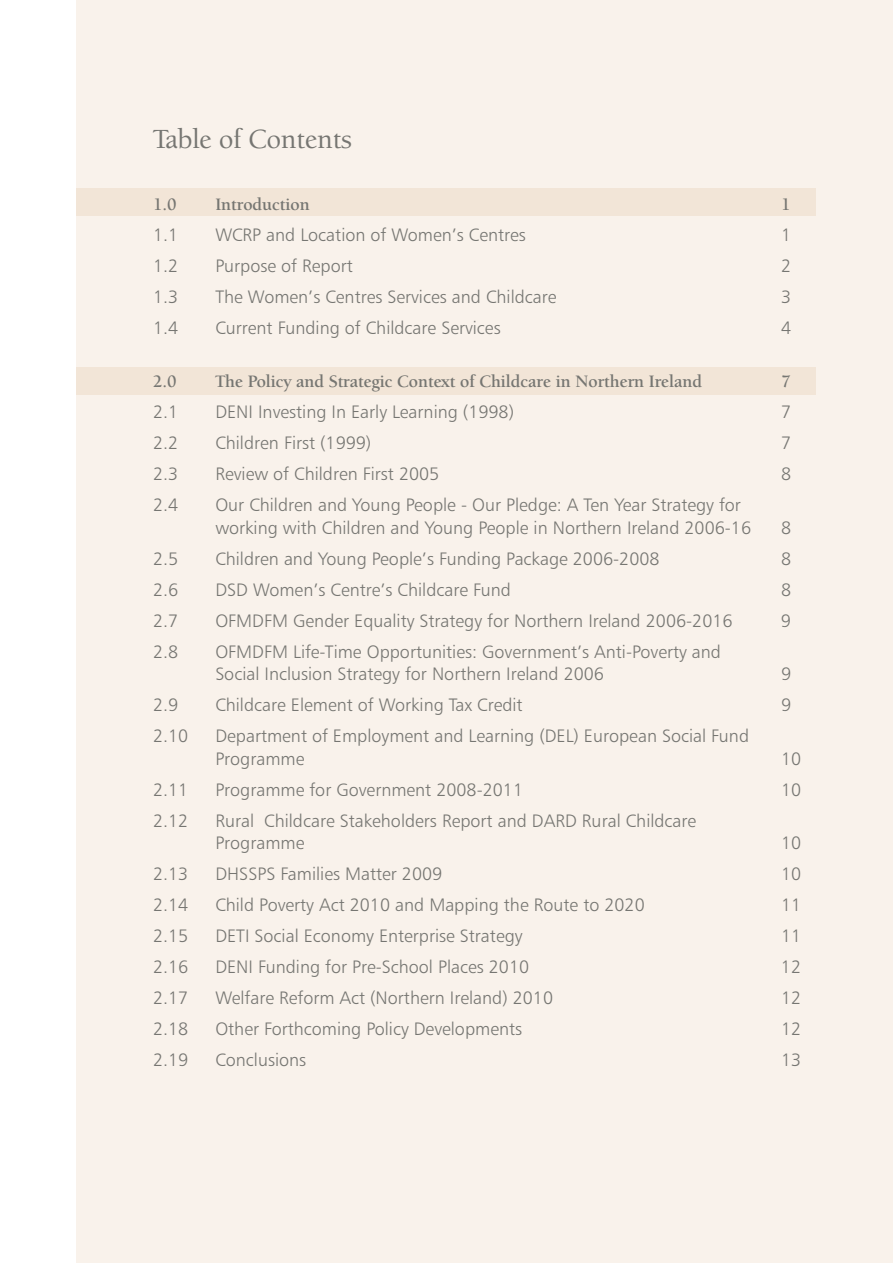
<style>
.page{position:relative;width:893px;height:1263px;background:#fff}
.page>*{position:absolute;margin:0;border:0;box-sizing:border-box;transform-origin:0 0}
.t1{font:500 28.5px "Berkeley Oldstyle IT Cby BT";color:#767672}
.t2{font:18px/22.5px "Humanist 777 BT Light B";color:#767672}
.t3{font:700 18px "Berkeley Oldstyle IT Cby BT";color:#767672}
</style>
<div class="page">
<div style="left:77px;top:0;width:816px;height:1263px;background:#f9f2eb"></div>
<div style="left:77px;top:189px;width:739px;height:27px;background:#f2e5d7"></div>
<div style="left:77px;top:367px;width:739px;height:27px;background:#f2e5d7"></div>
<h1 class="t1" style="left:153px;top:128px;width:201px">Table of Contents</h1>
<p class="t3" style="left:153px;top:197px;width:25px">1.0</p>
<p class="t3" style="left:215px;top:197px;width:96px">Introduction</p>
<p class="t3" style="left:781px;top:197px;width:11px">1</p>
<p class="t2" style="left:153px;top:225px;width:27px">1.1</p>
<p class="t2" style="left:215px;top:225px;width:312px">WCRP and Location of Women’s Centres</p>
<p class="t2" style="left:781px;top:225px;width:12px">1</p>
<p class="t2" style="left:153px;top:256px;width:27px">1.2</p>
<p class="t2" style="left:215px;top:256px;width:139px">Purpose of Report</p>
<p class="t2" style="left:781px;top:256px;width:12px">2</p>
<p class="t2" style="left:153px;top:287px;width:27px">1.3</p>
<p class="t2" style="left:215px;top:287px;width:343px">The Women’s Centres Services and Childcare</p>
<p class="t2" style="left:781px;top:287px;width:12px">3</p>
<p class="t2" style="left:153px;top:318px;width:27px">1.4</p>
<p class="t2" style="left:215px;top:318px;width:287px">Current Funding of Childcare Services</p>
<p class="t2" style="left:781px;top:318px;width:12px">4</p>
<p class="t3" style="left:153px;top:375px;width:25px">2.0</p>
<p class="t3" style="left:215px;top:375px;width:488px">The Policy and Strategic Context of Childcare in Northern Ireland</p>
<p class="t3" style="left:781px;top:375px;width:11px">7</p>
<p class="t2" style="left:153px;top:402px;width:27px">2.1</p>
<p class="t2" style="left:215px;top:402px;width:300px">DENI Investing In Early Learning (1998)</p>
<p class="t2" style="left:781px;top:402px;width:12px">7</p>
<p class="t2" style="left:153px;top:433px;width:27px">2.2</p>
<p class="t2" style="left:215px;top:433px;width:157px">Children First (1999)</p>
<p class="t2" style="left:781px;top:433px;width:12px">7</p>
<p class="t2" style="left:153px;top:464px;width:27px">2.3</p>
<p class="t2" style="left:215px;top:464px;width:226px">Review of Children First 2005</p>
<p class="t2" style="left:781px;top:464px;width:12px">8</p>
<p class="t2" style="left:153px;top:495px;width:27px">2.4</p>
<p class="t2" style="left:215px;top:495px;width:537px">Our Children and Young People - Our Pledge: A Ten Year Strategy for working with Children and Young People in Northern Ireland 2006-16</p>
<p class="t2" style="left:781px;top:518px;width:12px">8</p>
<p class="t2" style="left:153px;top:549px;width:27px">2.5</p>
<p class="t2" style="left:215px;top:549px;width:446px">Children and Young People’s Funding Package 2006-2008</p>
<p class="t2" style="left:781px;top:549px;width:12px">8</p>
<p class="t2" style="left:153px;top:580px;width:27px">2.6</p>
<p class="t2" style="left:215px;top:580px;width:297px">DSD Women’s Centre’s Childcare Fund</p>
<p class="t2" style="left:781px;top:580px;width:12px">8</p>
<p class="t2" style="left:153px;top:611px;width:27px">2.7</p>
<p class="t2" style="left:215px;top:611px;width:519px">OFMDFM Gender Equality Strategy for Northern Ireland 2006-2016</p>
<p class="t2" style="left:781px;top:611px;width:12px">9</p>
<p class="t2" style="left:153px;top:642px;width:27px">2.8</p>
<p class="t2" style="left:215px;top:642px;width:507px">OFMDFM Life-Time Opportunities: Government’s Anti-Poverty and<br>Social Inclusion Strategy for Northern Ireland 2006</p>
<p class="t2" style="left:781px;top:664px;width:12px">9</p>
<p class="t2" style="left:153px;top:695px;width:27px">2.9</p>
<p class="t2" style="left:215px;top:695px;width:309px">Childcare Element of Working Tax Credit</p>
<p class="t2" style="left:781px;top:695px;width:12px">9</p>
<p class="t2" style="left:153px;top:726px;width:37px">2.10</p>
<p class="t2" style="left:215px;top:726px;width:535px">Department of Employment and Learning (DEL) European Social Fund<br>Programme</p>
<p class="t2" style="left:781px;top:749px;width:22px">10</p>
<p class="t2" style="left:153px;top:780px;width:37px">2.11</p>
<p class="t2" style="left:215px;top:780px;width:309px">Programme for Government 2008-2011</p>
<p class="t2" style="left:781px;top:780px;width:22px">10</p>
<p class="t2" style="left:153px;top:811px;width:37px">2.12</p>
<p class="t2" style="left:215px;top:811px;width:482px">Rural Childcare Stakeholders Report and DARD Rural Childcare<br>Programme</p>
<p class="t2" style="left:781px;top:833px;width:22px">10</p>
<p class="t2" style="left:153px;top:864px;width:37px">2.13</p>
<p class="t2" style="left:215px;top:864px;width:228px">DHSSPS Families Matter 2009</p>
<p class="t2" style="left:781px;top:864px;width:22px">10</p>
<p class="t2" style="left:153px;top:895px;width:37px">2.14</p>
<p class="t2" style="left:215px;top:895px;width:431px">Child Poverty Act 2010 and Mapping the Route to 2020</p>
<p class="t2" style="left:781px;top:895px;width:22px">11</p>
<p class="t2" style="left:153px;top:926px;width:37px">2.15</p>
<p class="t2" style="left:215px;top:926px;width:309px">DETI Social Economy Enterprise Strategy</p>
<p class="t2" style="left:781px;top:926px;width:22px">11</p>
<p class="t2" style="left:153px;top:957px;width:37px">2.16</p>
<p class="t2" style="left:215px;top:957px;width:315px">DENI Funding for Pre-School Places 2010</p>
<p class="t2" style="left:781px;top:957px;width:22px">12</p>
<p class="t2" style="left:153px;top:988px;width:37px">2.17</p>
<p class="t2" style="left:215px;top:988px;width:339px">Welfare Reform Act (Northern Ireland) 2010</p>
<p class="t2" style="left:781px;top:988px;width:22px">12</p>
<p class="t2" style="left:153px;top:1019px;width:37px">2.18</p>
<p class="t2" style="left:215px;top:1019px;width:308px">Other Forthcoming Policy Developments</p>
<p class="t2" style="left:781px;top:1019px;width:22px">12</p>
<p class="t2" style="left:153px;top:1050px;width:37px">2.19</p>
<p class="t2" style="left:215px;top:1050px;width:92px">Conclusions</p>
<p class="t2" style="left:781px;top:1050px;width:22px">13</p>
</div>
